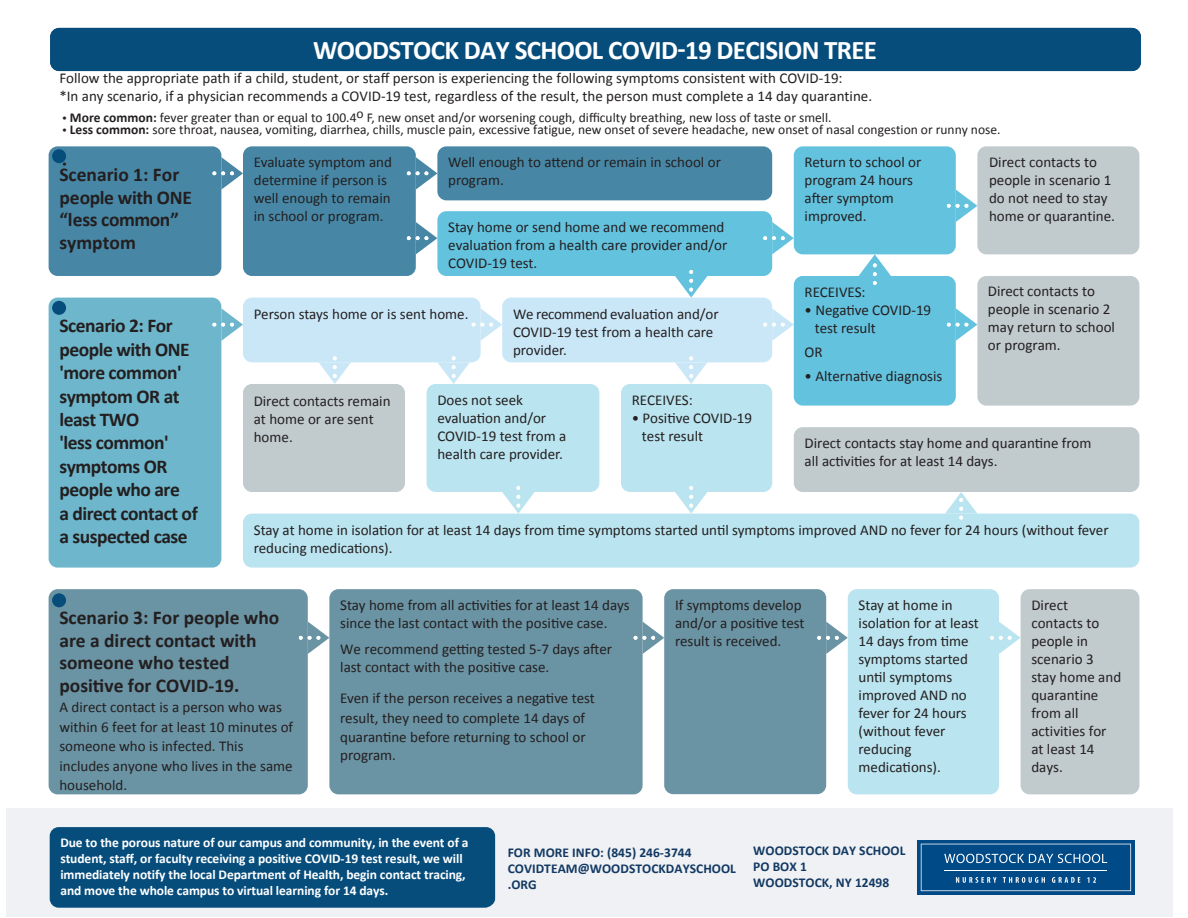
<style>
.page{position:relative;width:1188px;height:918px;background:#fff}
.page>*{position:absolute;margin:0;border:0;box-sizing:border-box;transform-origin:0 0}
.t1{font:700 27px "Calibri";letter-spacing:-.025em;color:#fff}
.t2{font:700 19.5px/22.5px "Calibri";color:#231f20}
.t3{font:700 19.5px/23.4px "Calibri";letter-spacing:-.025em;color:#231f20}
.t4{font:15px/18px "Calibri";color:#231f20}
.t5{font:15px "Myriad Pro";color:#231f20}
.t6{font:13.5px "Calibri";color:#231f20}
.t7{font:700 13.5px/16.2px "Calibri";letter-spacing:-.005em;color:#fff}
.t8{font:700 13.5px/16.2px "Calibri";letter-spacing:.005em;color:#123963}
.s1{font-family:"Myriad Pro";font-size:15px}
.s2{font-weight:700}
</style>
<div class="page">
<div style="left:7px;top:808px;width:1166px;height:109px;background:#eff1f4"></div>
<div style="left:49px;top:589px;width:259px;height:205px;background:#6a93a3;border-radius:9px"></div>
<div style="left:329px;top:589px;width:314px;height:205px;background:#6a93a3;border-radius:9px"></div>
<div style="left:50px;top:28px;width:1091px;height:43px;background:#064d7c"></div>
<div style="left:621px;top:384px;width:151px;height:108px;background:#bae4ef;border-radius:9px"></div>
<div style="left:794px;top:276px;width:162px;height:130px;background:#63c2de;border-radius:9px"></div>
<div style="left:437px;top:211px;width:335px;height:65px;background:#63c2de;border-radius:9px"></div>
<div style="left:49px;top:146px;width:172px;height:130px;background:#4787a5;border-radius:9px"></div>
<div style="left:794px;top:146px;width:162px;height:108px;background:#63c2de;border-radius:9px"></div>
<div style="left:977px;top:276px;width:162px;height:130px;background:#c1cacd;border-radius:9px"></div>
<div style="left:437px;top:146px;width:335px;height:54px;background:#4787a5;border-radius:9px"></div>
<div style="left:243px;top:146px;width:173px;height:130px;background:#4787a5;border-radius:9px"></div>
<div style="left:977px;top:146px;width:162px;height:108px;background:#c1cacd;border-radius:9px"></div>
<div style="left:49px;top:298px;width:172px;height:270px;background:#6db6cb;border-radius:9px"></div>
<div style="left:243px;top:298px;width:238px;height:64px;background:#cae7f8;border-radius:9px"></div>
<div style="left:243px;top:384px;width:162px;height:108px;background:#c1cacd;border-radius:9px"></div>
<div style="left:502px;top:298px;width:270px;height:64px;background:#cae7f8;border-radius:9px"></div>
<div style="left:427px;top:384px;width:172px;height:108px;background:#bae4ef;border-radius:9px"></div>
<div style="left:243px;top:514px;width:896px;height:54px;background:#bae4ef;border-radius:9px"></div>
<div style="left:794px;top:427px;width:345px;height:65px;background:#c1cacd;border-radius:9px"></div>
<div style="left:664px;top:589px;width:162px;height:205px;background:#6a93a3;border-radius:9px"></div>
<div style="left:50px;top:827px;width:445px;height:81px;background:#064d7c"></div>
<svg style="left:212px;top:157px;width:31px;height:33px"></svg>
<svg style="left:212px;top:308px;width:31px;height:33px"></svg>
<svg style="left:407px;top:157px;width:30px;height:33px"></svg>
<svg style="left:407px;top:222px;width:30px;height:32px"></svg>
<svg style="left:675px;top:270px;width:32px;height:28px"></svg>
<svg style="left:947px;top:190px;width:30px;height:32px"></svg>
<svg style="left:763px;top:222px;width:31px;height:32px"></svg>
<svg style="left:947px;top:308px;width:30px;height:33px"></svg>
<svg style="left:763px;top:308px;width:31px;height:33px"></svg>
<svg style="left:945px;top:492px;width:32px;height:28px"></svg>
<svg style="left:472px;top:308px;width:30px;height:33px"></svg>
<svg style="left:634px;top:622px;width:30px;height:32px"></svg>
<svg style="left:817px;top:622px;width:31px;height:32px"></svg>
<svg style="left:319px;top:356px;width:32px;height:28px"></svg>
<svg style="left:437px;top:356px;width:33px;height:28px"></svg>
<svg style="left:502px;top:486px;width:33px;height:28px"></svg>
<svg style="left:675px;top:486px;width:32px;height:28px"></svg>
<svg style="left:675px;top:356px;width:32px;height:28px"></svg>
<svg style="left:859px;top:254px;width:32px;height:31px"></svg>
<svg style="left:299px;top:622px;width:30px;height:32px"></svg>
<div style="left:917px;top:840px;width:217px;height:55px;background:linear-gradient(to bottom,#0b518c,#0b518c)"></div>
<svg style="left:921px;top:844px;width:210px;height:47px;background:#195b92"></svg>
<hr style="left:945px;top:870px;width:162px;height:1px;background:#fff">
<div style="left:52px;top:301px;width:14px;height:14px;background:#064d7c;border-radius:50%"></div>
<div style="left:52px;top:593px;width:14px;height:14px;background:#064d7c;border-radius:50%"></div>
<div style="left:52px;top:149px;width:14px;height:14px;background:#064d7c;border-radius:50%"></div>
<div style="left:848px;top:589px;width:151px;height:205px;background:#bae4ef;border-radius:9px"></div>
<div style="left:1021px;top:589px;width:118px;height:205px;background:#c1cacd;border-radius:9px"></div>
<svg style="left:990px;top:622px;width:31px;height:32px"></svg>
<h1 class="t1" style="left:313px;top:33px;width:565px">WOODSTOCK DAY SCHOOL COVID-19 DECISION TREE</h1>
<p class="t4" style="left:59px;top:69px;width:814px">Follow the appropriate path if a child, student, or staff person is experiencing the following symptoms consistent with COVID-19:<br>*In any scenario, if a physician recommends a COVID-19 test, regardless of the result, the person must complete a 14 day quarantine.</p>
<p class="t6" style="left:63px;top:109px;width:770px"><span class="s1">•</span> <span class="s2">More common:</span> fever greater than or equal to 100.4o F, new onset and/or worsening cough, difficulty breathing, new loss of taste or smell.</p>
<p class="t6" style="left:63px;top:121px;width:940px"><span class="s1">•</span> <span class="s2">Less common:</span> sore throat, nausea, vomiting, diarrhea, chills, muscle pain, excessive fatigue, new onset of severe headache, new onset of nasal congestion or runny nose.</p>
<p class="t5" style="left:63px;top:153px;width:6px">•</p>
<p class="t4" style="left:805px;top:153px;width:118px">Return to school or program 24 hours after symptom improved.</p>
<h2 class="t2" style="left:59px;top:163px;width:134px">Scenario 1: For people with ONE “less common” symptom</h2>
<p class="t4" style="left:254px;top:153px;width:140px">Evaluate symptom and determine if person is well enough to remain in school or program.</p>
<p class="t4" style="left:989px;top:153px;width:127px">Direct contacts to people in scenario 1 do not need to stay home or quarantine.</p>
<p class="t4" style="left:448px;top:153px;width:274px">Well enough to attend or remain in school or program.</p>
<p class="t4" style="left:448px;top:218px;width:281px">Stay home or send home and we recommend evaluation from a health care provider and/or<br>COVID-19 test.</p>
<h2 class="t3" style="left:59px;top:314px;width:140px">Scenario 2: For people with ONE 'more common' symptom OR at least TWO<br>'less common' symptoms OR people who are<br>a direct contact of a suspected case</h2>
<p class="t4" style="left:254px;top:305px;width:216px">Person stays home or is sent home.</p>
<p class="t4" style="left:513px;top:305px;width:207px">We recommend evaluation and/or<br>COVID-19 test from a health care provider.</p>
<p class="t4" style="left:254px;top:393px;width:138px">Direct contacts remain at home or are sent home.</p>
<p class="t4" style="left:437px;top:391px;width:130px">Does not seek evaluation and/or<br>COVID-19 test from a health care provider.</p>
<p class="t4" style="left:632px;top:391px;width:63px">RECEIVES:</p>
<p class="t4" style="left:642px;top:409px;width:112px;text-indent:-10px">• Positive COVID-19 test result</p>
<p class="t4" style="left:805px;top:283px;width:63px">RECEIVES:</p>
<p class="t4" style="left:815px;top:301px;width:118px;text-indent:-10px">• Negative COVID-19 test result</p>
<p class="t4" style="left:805px;top:343px;width:20px">OR</p>
<p class="t4" style="left:805px;top:367px;width:139px">• Alternative diagnosis</p>
<p class="t4" style="left:988px;top:283px;width:129px">Direct contacts to people in scenario 2 may return to school or program.</p>
<p class="t4" style="left:805px;top:434px;width:288px">Direct contacts stay home and quarantine from all activities for at least 14 days.</p>
<p class="t4" style="left:254px;top:521px;width:856px">Stay at home in isolation for at least 14 days from time symptoms started until symptoms improved AND no fever for 24 hours (without fever reducing medications).</p>
<h2 class="t2" style="left:59px;top:606px;width:222px">Scenario 3: For people who are a direct contact with someone who tested positive for COVID-19.</h2>
<p class="t4" style="left:59px;top:697px;width:235px;line-height:19.5px">A direct contact is a person who was within 6 feet for at least 10 minutes of someone who is infected. This includes anyone who lives in the same household.</p>
<p class="t4" style="left:340px;top:596px;width:291px">Stay home from all activities for at least 14 days since the last contact with the positive case.</p>
<p class="t4" style="left:340px;top:640px;width:273px">We recommend getting tested 5-7 days after last contact with the positive case.</p>
<p class="t4" style="left:340px;top:688px;width:256px;line-height:19.5px">Even if the person receives a negative test result, they need to complete 14 days of quarantine before returning to school or</p>
<p class="t4" style="left:340px;top:746px;width:57px">program.</p>
<p class="t4" style="left:675px;top:596px;width:131px">If symptoms develop and/or a positive test result is received.</p>
<p class="t4" style="left:859px;top:596px;width:122px">Stay at home in isolation for at least<br>14 days from time symptoms started until symptoms improved AND no fever for 24 hours (without fever reducing medications).</p>
<p class="t7" style="left:60px;top:834px;width:410px">Due to the porous nature of our campus and community, in the event of a student, staff, or faculty receiving a positive COVID-19 test result, we will immediately notify the local Department of Health, begin contact tracing, and move the whole campus to virtual learning for 14 days.</p>
<p class="t8" style="left:508px;top:844px;width:230px">FOR MORE INFO: (845) 246-3744<br>COVIDTEAM@WOODSTOCKDAYSCHOOL .ORG</p>
<p class="t8" style="left:753px;top:842px;width:154px">WOODSTOCK DAY SCHOOL<br>PO BOX 1<br>WOODSTOCK, NY 12498</p>
<p class="t4" style="left:1031px;top:596px;width:91px">Direct contacts to people in scenario 3 stay home and quarantine from all activities for at least 14 days.</p>
</div>
